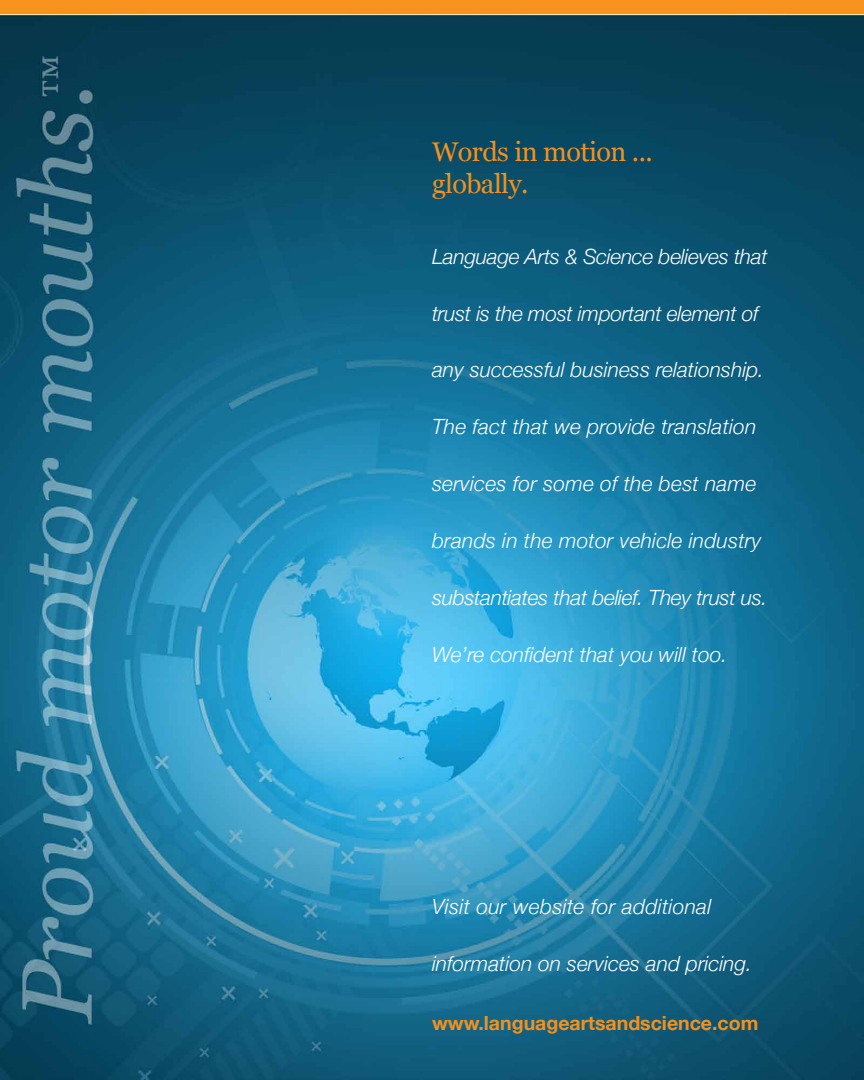
<style>
.page{position:relative;width:864px;height:1080px;background:#fff}
.page>*{position:absolute;margin:0;border:0;box-sizing:border-box;transform-origin:0 0}
.t1{font:27px/32.4px "Georgia";letter-spacing:-.02em;color:#f4901d}
.t2{font:italic 300 21px "Helvetica Neue";color:#fff}
.t3{font:700 19.5px "Helvetica Neue";color:#f4901d}
</style>
<div class="page">
<img style="left:0;top:0;width:864px;height:1080px">
<p class="t1" style="left:432px;top:136px;width:222px">Words in motion ... globally.</p>
<p class="t2" style="left:432px;top:244px;width:337px">Language Arts &amp; Science believes that</p>
<p class="t2" style="left:432px;top:301px;width:328px">trust is the most important element of</p>
<p class="t2" style="left:432px;top:358px;width:334px">any successful business relationship.</p>
<p class="t2" style="left:432px;top:415px;width:326px">The fact that we provide translation</p>
<p class="t2" style="left:432px;top:472px;width:326px">services for some of the best name</p>
<p class="t2" style="left:432px;top:529px;width:331px">brands in the motor vehicle industry</p>
<p class="t2" style="left:432px;top:586px;width:337px">substantiates that belief. They trust us.</p>
<p class="t2" style="left:432px;top:642px;width:297px">We’re confident that you will too.</p>
<p class="t2" style="left:432px;top:894px;width:281px">Visit our website for additional</p>
<p class="t2" style="left:432px;top:951px;width:322px">information on services and pricing.</p>
<p class="t3" style="left:432px;top:1011px;width:328px">www.languageartsandscience.com</p>
</div>
